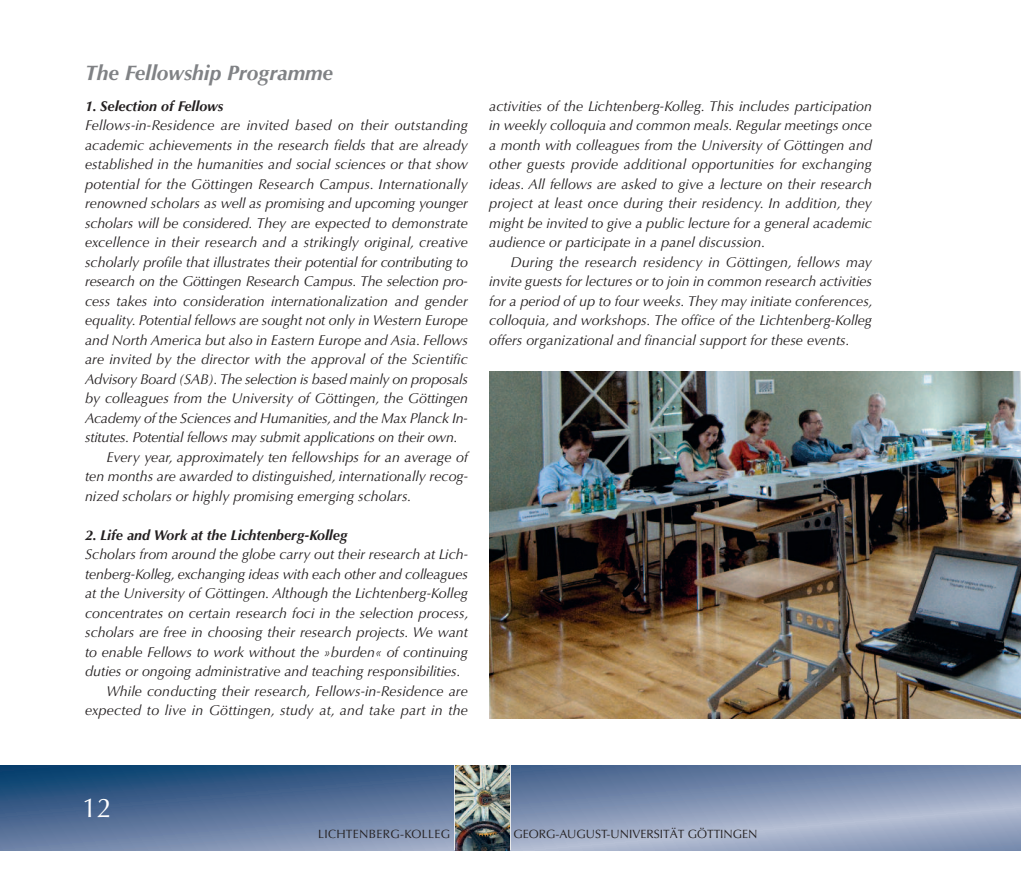
<style>
.page{position:relative;width:1021px;height:893px;background:#fff}
.page>*{position:absolute;margin:0;border:0;box-sizing:border-box;transform-origin:0 0}
.t1{font:27px "Optima LT";color:#fff}
.t2{font:italic 700 21px "Optima LT";color:#808285}
.t3{font:italic 14.25px/19.5px "Optima LT";color:#231f20;text-align:justify}
.t4{font:italic 700 14.25px "Optima LT";color:#231f20}
.t5{font:12px "Optima LT";color:#231f20}
.t6{font:12px "Optima LT";letter-spacing:.025em;color:#231f20}
</style>
<div class="page">
<svg style="left:0;top:765px;width:1020px;height:85px;background:#6e85a8"></svg>
<svg style="left:454px;top:765px;width:57px;height:85px"></svg>
<img style="left:456px;top:765px;width:53px;height:85px">
<img style="left:489px;top:372px;width:531px;height:347px">
<h2 class="t2" style="left:85px;top:64px;width:249px">The Fellowship Programme</h2>
<p class="t4" style="left:85px;top:100px;width:140px">1. Selection of Fellows</p>
<p class="t3" style="left:85px;top:117px;width:384px">Fellows-in-Residence are invited based on their outstanding</p>
<p class="t3" style="left:85px;top:136px;width:384px">academic achievements in the research fields that are already</p>
<p class="t3" style="left:85px;top:156px;width:384px">established in the humanities and social sciences or that show</p>
<p class="t3" style="left:85px;top:175px;width:384px">potential for the Göttingen Research Campus. Internationally</p>
<p class="t3" style="left:85px;top:195px;width:384px">renowned scholars as well as promising and upcoming younger</p>
<p class="t3" style="left:85px;top:214px;width:384px">scholars will be considered. They are expected to demonstrate</p>
<p class="t3" style="left:85px;top:234px;width:384px">excellence in their research and a strikingly original, creative</p>
<p class="t3" style="left:85px;top:253px;width:384px">scholarly profile that illustrates their potential for contributing to</p>
<p class="t3" style="left:85px;top:273px;width:384px">research on the Göttingen Research Campus. The selection pro-</p>
<p class="t3" style="left:85px;top:292px;width:384px">cess takes into consideration internationalization and gender</p>
<p class="t3" style="left:85px;top:312px;width:384px">equality. Potential fellows are sought not only in Western Europe</p>
<p class="t3" style="left:85px;top:331px;width:384px">and North America but also in Eastern Europe and Asia. Fellows</p>
<p class="t3" style="left:85px;top:351px;width:384px">are invited by the director with the approval of the Scientific</p>
<p class="t3" style="left:85px;top:370px;width:384px">Advisory Board (SAB).The selection is based mainly on proposals</p>
<p class="t3" style="left:85px;top:390px;width:384px">by colleagues from the University of Göttingen, the Göttingen</p>
<p class="t3" style="left:85px;top:409px;width:384px">Academy of the Sciences and Humanities, and the Max Planck In-</p>
<p class="t3" style="left:85px;top:429px;width:374px">stitutes. Potential fellows may submit applications on their own.</p>
<p class="t3" style="left:106px;top:448px;width:363px">Every year, approximately ten fellowships for an average of</p>
<p class="t3" style="left:85px;top:468px;width:384px">ten months are awarded to distinguished, internationally recog-</p>
<p class="t3" style="left:85px;top:487px;width:328px">nized scholars or highly promising emerging scholars.</p>
<p class="t4" style="left:85px;top:529px;width:264px">2. Life and Work at the Lichtenberg-Kolleg</p>
<p class="t3" style="left:85px;top:546px;width:384px">Scholars from around the globe carry out their research at Lich-</p>
<p class="t3" style="left:85px;top:565px;width:384px">tenberg-Kolleg, exchanging ideas with each other and colleagues</p>
<p class="t3" style="left:85px;top:585px;width:384px">at the University of Göttingen. Although the Lichtenberg-Kolleg</p>
<p class="t3" style="left:85px;top:604px;width:385px">concentrates on certain research foci in the selection process,</p>
<p class="t3" style="left:85px;top:624px;width:384px">scholars are free in choosing their research projects. We want</p>
<p class="t3" style="left:85px;top:643px;width:384px">to enable Fellows to work without the »burden« of continuing</p>
<p class="t3" style="left:85px;top:663px;width:377px">duties or ongoing administrative and teaching responsibilities.</p>
<p class="t3" style="left:106px;top:682px;width:363px">While conducting their research, Fellows-in-Residence are</p>
<p class="t3" style="left:85px;top:702px;width:384px">expected to live in Göttingen, study at, and take part in the</p>
<p class="t3" style="left:489px;top:97px;width:384px">activities of the Lichtenberg-Kolleg. This includes participation in weekly colloquia and common meals. Regular meetings once a month with colleagues from the University of Göttingen and other guests provide additional opportunities for exchanging ideas. All fellows are asked to give a lecture on their research project at least once during their residency. In addition, they might be invited to give a public lecture for a general academic audience or participate in a panel discussion.</p>
<p class="t3" style="left:489px;top:253px;width:385px;text-indent:21px">During the research residency in Göttingen, fellows may invite guests for lectures or to join in common research activities for a period of up to four weeks. They may initiate conferences, colloquia, and workshops. The office of the Lichtenberg-Kolleg offers organizational and financial support for these events.</p>
<h1 class="t1" style="left:82px;top:797px;width:31px">12</h1>
<p class="t6" style="left:318px;top:829px;width:133px">LICHTENBERG-KOLLEG</p>
<p class="t5" style="left:513px;top:829px;width:246px">GEORG-AUGUST-UNIVERSITÄT GÖTTINGEN</p>
</div>
